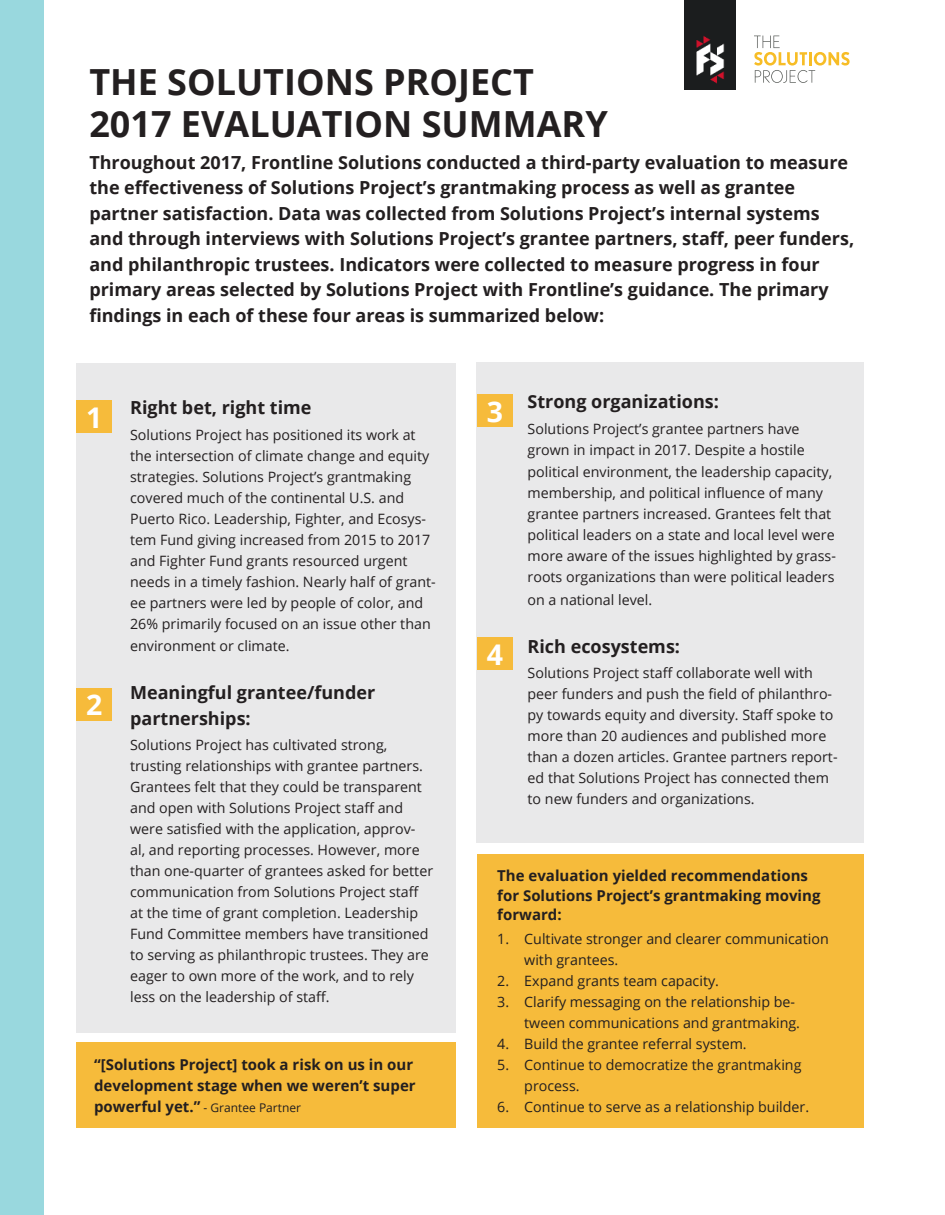
<style>
.page{position:relative;width:945px;height:1215px;background:#fff}
.page>*{position:absolute;margin:0;border:0;box-sizing:border-box;transform-origin:0 0}
.t1{font:700 36px/42px "Open Sans";color:#231f20}
.t2{font:700 28.5px "Open Sans";color:#fff}
.t3{font:700 18px/25.5px "Open Sans";color:#231f20}
.t4{font:700 15px/19.5px "Open Sans";color:#231f20}
.t5{font:14.25px/21px "Open Sans";color:#231f20}
.t6{font:12px "Open Sans";color:#231f20}
.s1{font-weight:700;font-size:15px}
</style>
<div class="page">
<div style="left:477px;top:855px;width:387px;height:273px;background:#f6bb3b"></div>
<div style="left:685px;top:0;width:51px;height:89px;background:#1b1d1e"></div>
<div style="left:477px;top:363px;width:387px;height:480px;background:#e9e9ea"></div>
<div style="left:76px;top:363px;width:379px;height:669px;background:#e9e9ea"></div>
<div style="left:76px;top:400px;width:36px;height:33px;background:#f6bb3b"></div>
<div style="left:76px;top:688px;width:36px;height:32px;background:#f6bb3b"></div>
<div style="left:477px;top:394px;width:36px;height:33px;background:#f6bb3b"></div>
<div style="left:477px;top:637px;width:36px;height:33px;background:#f6bb3b"></div>
<div style="left:0;top:0;width:43px;height:1215px;background:#99d8de"></div>
<img style="left:696px;top:36px;width:29px;height:48px">
<div style="left:76px;top:1043px;width:379px;height:85px;background:#f6bb3b"></div>
<svg style="left:754px;top:36px;width:96px;height:47px"></svg>
<h1 class="t1" style="left:89px;top:65px;width:520px">THE SOLUTIONS PROJECT<br>2017 EVALUATION SUMMARY</h1>
<p class="t3" style="left:89px;top:151px;width:766px">Throughout 2017, Frontline Solutions conducted a third-party evaluation to measure the effectiveness of Solutions Project’s grantmaking process as well as grantee partner satisfaction. Data was collected from Solutions Project’s internal systems and through interviews with Solutions Project’s grantee partners, staff, peer funders, and philanthropic trustees. Indicators were collected to measure progress in four primary areas selected by Solutions Project with Frontline’s guidance. The primary findings in each of these four areas is summarized below:</p>
<h2 class="t2" style="left:86px;top:406px;width:18px">1</h2>
<h2 class="t2" style="left:86px;top:693px;width:18px">2</h2>
<p class="t3" style="left:130px;top:397px;width:183px">Right bet, right time</p>
<p class="t5" style="left:130px;top:425px;width:307px">Solutions Project has positioned its work at the intersection of climate change and equity strategies. Solutions Project’s grantmaking covered much of the continental U.S. and Puerto Rico. Leadership, Fighter, and Ecosys&shy;tem Fund giving increased from 2015 to 2017 and Fighter Fund grants resourced urgent needs in a timely fashion. Nearly half of grant&shy;ee partners were led by people of color, and 26% primarily focused on an issue other than</p>
<p class="t5" style="left:130px;top:637px;width:161px">environment or climate.</p>
<p class="t3" style="left:130px;top:679px;width:247px">Meaningful grantee/funder partnerships:</p>
<p class="t5" style="left:130px;top:736px;width:305px">Solutions Project has cultivated strong, trusting relationships with grantee partners.<br>Grantees felt that they could be transparent and open with Solutions Project staff and were satisfied with the application, approv&shy;al, and reporting processes. However, more than one-quarter of grantees asked for better communication from Solutions Project staff at the time of grant completion. Leadership Fund Committee members have transitioned to serving as philanthropic trustees. They are eager to own more of the work, and to rely less on the leadership of staff.</p>
<p class="t4" style="left:94px;top:1053px;width:323px;line-height:21px">“[Solutions Project] took a risk on us in our development stage when we weren’t super</p>
<p class="t6" style="left:94px;top:1102px;width:208px"><span class="s1">powerful yet.”</span> - Grantee Partner</p>
<h2 class="t2" style="left:487px;top:400px;width:18px">3</h2>
<h2 class="t2" style="left:487px;top:643px;width:18px">4</h2>
<p class="t3" style="left:528px;top:388px;width:193px">Strong organizations:</p>
<p class="t5" style="left:528px;top:419px;width:279px">Solutions Project’s grantee partners have grown in impact in 2017. Despite a hostile</p>
<p class="t5" style="left:528px;top:463px;width:310px">political environment, the leadership capacity, membership, and political influence of many grantee partners increased. Grantees felt that political leaders on a state and local level were more aware of the issues highlighted by grass&shy;roots organizations than were political leaders</p>
<p class="t5" style="left:528px;top:590px;width:126px">on a national level.</p>
<p class="t3" style="left:528px;top:633px;width:154px">Rich ecosystems:</p>
<p class="t5" style="left:528px;top:664px;width:312px">Solutions Project staff collaborate well with peer funders and push the field of philanthro&shy;py towards equity and diversity. Staff spoke to more than 20 audiences and published more than a dozen articles. Grantee partners report&shy;ed that Solutions Project has connected them to new funders and organizations.</p>
<p class="t4" style="left:497px;top:867px;width:325px">The evaluation yielded recommendations for Solutions Project’s grantmaking moving forward:</p>
<p class="t5" style="left:524px;top:930px;width:306px;text-indent:-27px">1. Cultivate stronger and clearer communication with grantees.</p>
<p class="t5" style="left:497px;top:972px;width:223px">2. Expand grants team capacity.</p>
<p class="t5" style="left:524px;top:993px;width:277px;text-indent:-27px">3. Clarify messaging on the relationship be&shy;tween communications and grantmaking.</p>
<p class="t5" style="left:497px;top:1035px;width:251px">4. Build the grantee referral system.</p>
<p class="t5" style="left:524px;top:1056px;width:279px;text-indent:-27px">5. Continue to democratize the grantmaking process.</p>
<p class="t5" style="left:497px;top:1098px;width:313px">6. Continue to serve as a relationship builder.</p>
</div>
